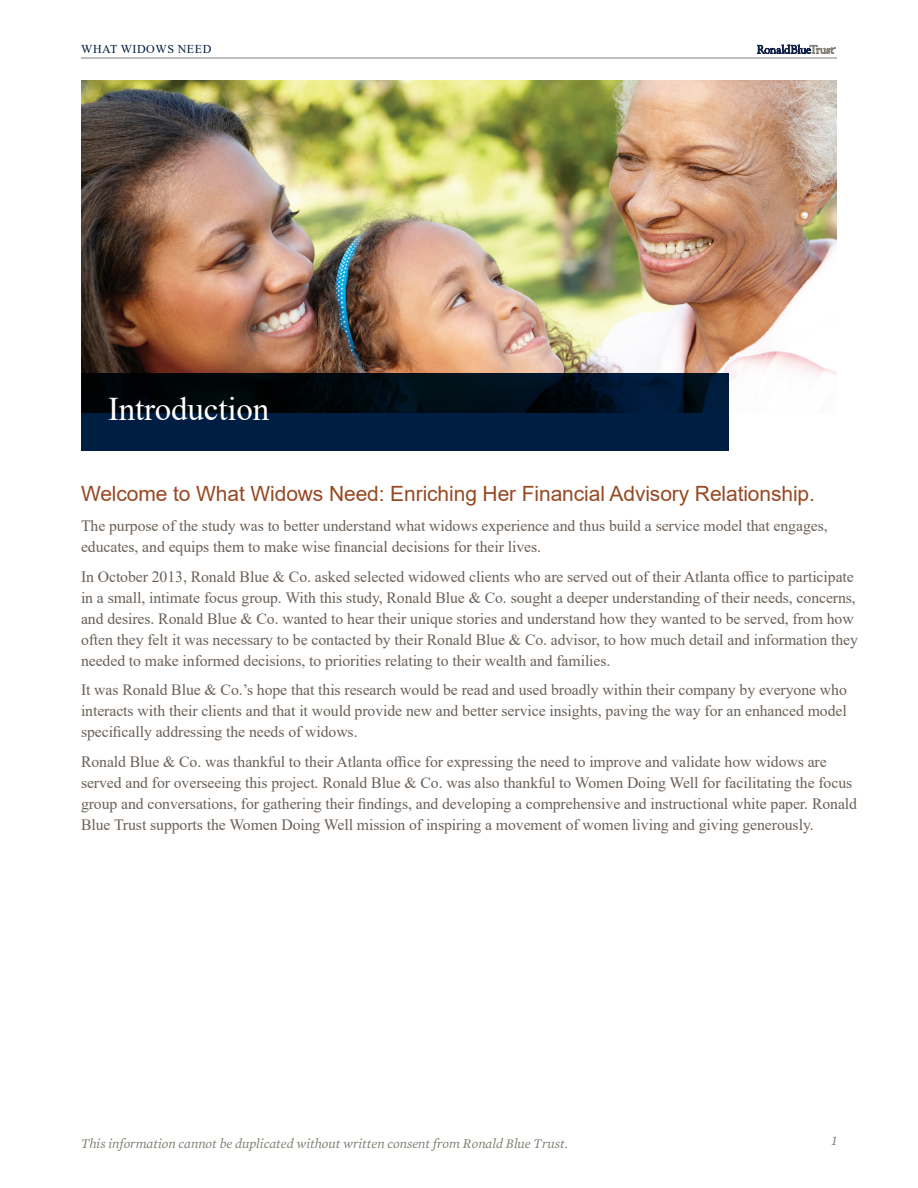
<style>
.page{position:relative;width:918px;height:1188px;background:#fff}
.page>*{position:absolute;margin:0;border:0;box-sizing:border-box;transform-origin:0 0}
.SectionHead{font:33px "Times New Roman";letter-spacing:-.005em;color:#fff}
.SubSection{font:21px "Arial";letter-spacing:-.005em;color:#984924}
.text{font:15.75px/21px "Times New Roman";letter-spacing:-.005em;color:#6a6058}
.t1{font:italic 13.5px "Mercury Text G1";letter-spacing:-.005em;color:#837e74}
.t2{font:12px "Times New Roman";letter-spacing:.045em;color:#001e41}
</style>
<div class="page">
<svg style="left:757px;top:45px;width:79px;height:9px"></svg>
<hr style="left:81px;top:58px;width:756px;height:1px;background:#837e74">
<img style="left:81px;top:81px;width:756px;height:299px">
<svg style="left:81px;top:373px;width:648px;height:78px;background:#00142a"></svg>
<p class="t2" style="left:81px;top:40px;width:132px">WHAT WIDOWS NEED</p>
<p class="SectionHead" style="left:108px;top:386px;width:163px">Introduction</p>
<p class="SubSection" style="left:81px;top:479px;width:736px">Welcome to What Widows Need: Enriching Her Financial Advisory Relationship.</p>
<p class="text" style="left:81px;top:515px;width:748px">The purpose of the study was to better understand what widows experience and thus build a service model that engages, educates, and equips them to make wise financial decisions for their lives.</p>
<p class="text" style="left:81px;top:565px;width:779px">In October 2013, Ronald Blue &amp; Co. asked selected widowed clients who are served out of their Atlanta office to participate in a small, intimate focus group. With this study, Ronald Blue &amp; Co. sought a deeper understanding of their needs, concerns, and desires. Ronald Blue &amp; Co. wanted to hear their unique stories and understand how they wanted to be served, from how often they felt it was necessary to be contacted by their Ronald Blue &amp; Co. advisor, to how much detail and information they needed to make informed decisions, to priorities relating to their wealth and families.</p>
<p class="text" style="left:81px;top:679px;width:767px;text-align:justify">It was Ronald Blue &amp; Co.’s hope that this research would be read and used broadly within their company by everyone who interacts with their clients and that it would provide new and better service insights, paving the way for an enhanced model specifically addressing the needs of widows.</p>
<p class="text" style="left:81px;top:751px;width:778px">Ronald Blue &amp; Co. was thankful to their Atlanta office for expressing the need to improve and validate how widows are served and for overseeing this project. Ronald Blue &amp; Co. was also thankful to Women Doing Well for facilitating the focus group and conversations, for gathering their findings, and developing a comprehensive and instructional white paper. Ronald Blue Trust supports the Women Doing Well mission of inspiring a movement of women living and giving generously.</p>
<p class="t1" style="left:81px;top:1133px;width:488px">This information cannot be duplicated without written consent from Ronald Blue Trust.</p>
<p class="t1" style="left:832px;top:1131px;width:7px">1</p>
</div>
